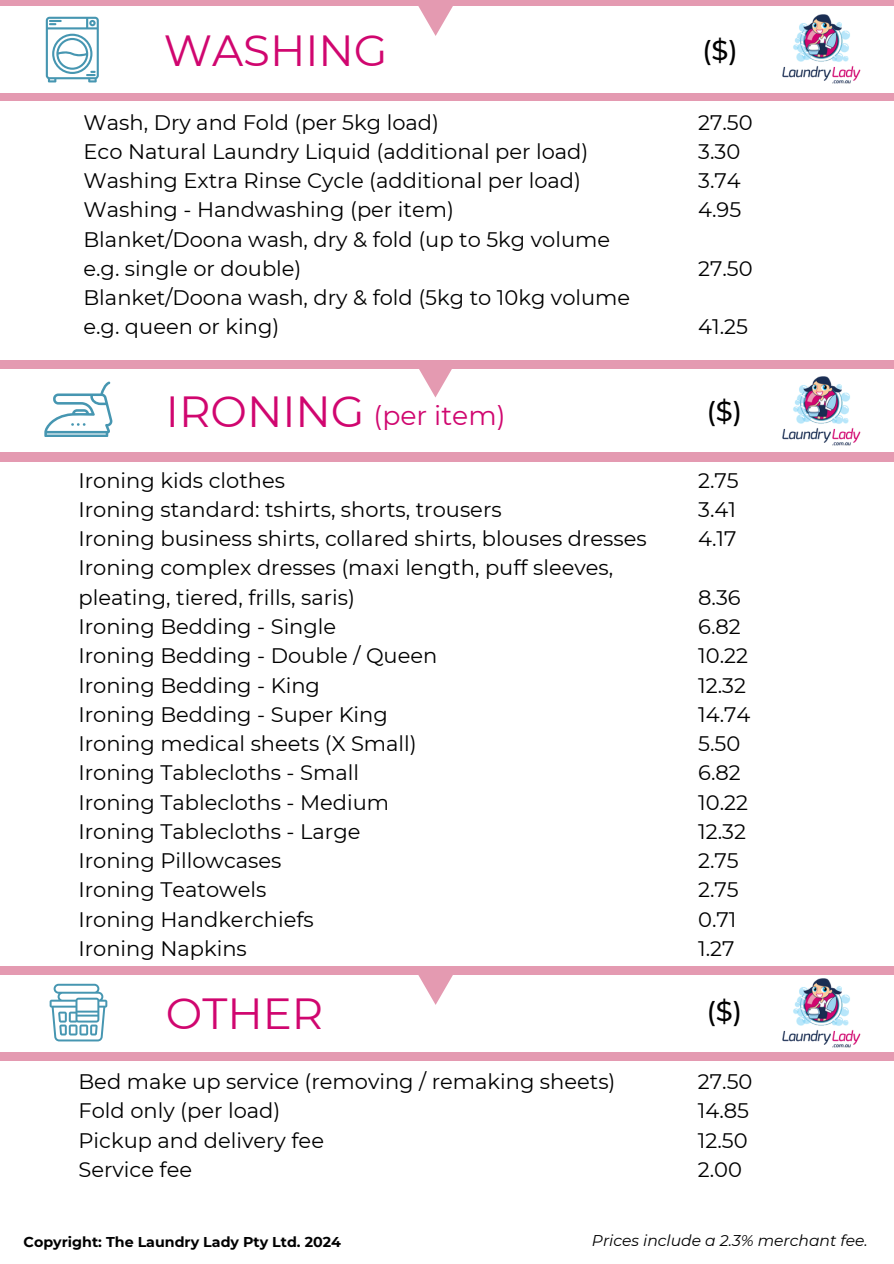
<style>
.page{position:relative;width:894px;height:1264px;background:#fff}
.page>*{position:absolute;margin:0;border:0;box-sizing:border-box;transform-origin:0 0}
.t1{font:43.5px "Montserrat";color:#d0066f}
.t2{font:500 27.3px "Montserrat";color:#000}
.t3{font:26.7px "Montserrat";color:#d0066f}
.t4{font:21px "Montserrat";color:#000}
.t5{font:italic 15.6px "Montserrat";color:#000}
.t6{font:700 14.25px "Montserrat";color:#000}
</style>
<div class="page">
<div style="left:0;top:93px;width:893px;height:7px;background:#e49ab1"></div>
<div style="left:0;top:0;width:893px;height:6px;background:#e49ab1"></div>
<svg style="left:46px;top:17px;width:53px;height:65px"></svg>
<div style="left:0;top:452px;width:893px;height:9px;background:#e49ab1"></div>
<svg style="left:44px;top:381px;width:68px;height:55px"></svg>
<div style="left:0;top:360px;width:893px;height:9px;background:#e49ab1"></div>
<svg style="left:419px;top:369px;width:33px;height:28px"></svg>
<img style="left:763px;top:14px;width:118px;height:87px">
<div style="left:0;top:966px;width:893px;height:8px;background:#e49ab1"></div>
<svg style="left:50px;top:983px;width:57px;height:58px"></svg>
<div style="left:0;top:1052px;width:893px;height:8px;background:#e49ab1"></div>
<img style="left:763px;top:376px;width:118px;height:86px">
<img style="left:763px;top:974px;width:118px;height:87px">
<svg style="left:418px;top:6px;width:35px;height:30px"></svg>
<svg style="left:418px;top:974px;width:35px;height:30px"></svg>
<p class="t1" style="left:164px;top:23px;width:225px">WASHING</p>
<p class="t4" style="left:83px;top:109px;width:357px">Wash, Dry and Fold (per 5kg load)</p>
<p class="t4" style="left:83px;top:138px;width:506px">Eco Natural Laundry Liquid (additional per load)</p>
<p class="t4" style="left:83px;top:168px;width:499px">Washing Extra Rinse Cycle (additional per load)</p>
<p class="t4" style="left:83px;top:197px;width:372px">Washing - Handwashing (per item)</p>
<p class="t4" style="left:83px;top:226px;width:528px">Blanket/Doona wash, dry &amp; fold (up to 5kg volume</p>
<p class="t4" style="left:83px;top:255px;width:219px">e.g. single or double)</p>
<p class="t4" style="left:83px;top:285px;width:548px">Blanket/Doona wash, dry &amp; fold (5kg to 10kg volume</p>
<p class="t4" style="left:83px;top:314px;width:197px">e.g. queen or king)</p>
<p class="t2" style="left:702px;top:34px;width:37px">($)</p>
<p class="t4" style="left:698px;top:109px;width:56px">27.50</p>
<p class="t4" style="left:698px;top:138px;width:44px">3.30</p>
<p class="t4" style="left:698px;top:168px;width:44px">3.74</p>
<p class="t4" style="left:698px;top:197px;width:44px">4.95</p>
<p class="t4" style="left:698px;top:255px;width:56px">27.50</p>
<p class="t4" style="left:698px;top:314px;width:51px">41.25</p>
<p class="t1" style="left:166px;top:385px;width:200px">IRONING</p>
<p class="t3" style="left:373px;top:399px;width:133px">(per item)</p>
<p class="t2" style="left:706px;top:394px;width:37px">($)</p>
<p class="t4" style="left:78px;top:467px;width:208px">Ironing kids clothes</p>
<p class="t4" style="left:78px;top:496px;width:424px">Ironing standard: tshirts, shorts, trousers</p>
<p class="t4" style="left:78px;top:526px;width:569px">Ironing business shirts, collared shirts, blouses dresses</p>
<p class="t4" style="left:78px;top:555px;width:536px">Ironing complex dresses (maxi length, puff sleeves,</p>
<p class="t4" style="left:78px;top:584px;width:278px">pleating, tiered, frills, saris)</p>
<p class="t4" style="left:78px;top:613px;width:259px">Ironing Bedding - Single</p>
<p class="t4" style="left:78px;top:643px;width:360px">Ironing Bedding - Double / Queen</p>
<p class="t4" style="left:78px;top:672px;width:243px">Ironing Bedding - King</p>
<p class="t4" style="left:78px;top:701px;width:311px">Ironing Bedding - Super King</p>
<p class="t4" style="left:78px;top:730px;width:340px">Ironing medical sheets (X Small)</p>
<p class="t4" style="left:78px;top:760px;width:282px">Ironing Tablecloths - Small</p>
<p class="t4" style="left:78px;top:789px;width:312px">Ironing Tablecloths - Medium</p>
<p class="t4" style="left:78px;top:818px;width:283px">Ironing Tablecloths - Large</p>
<p class="t4" style="left:78px;top:847px;width:204px">Ironing Pillowcases</p>
<p class="t4" style="left:78px;top:877px;width:189px">Ironing Teatowels</p>
<p class="t4" style="left:78px;top:906px;width:237px">Ironing Handkerchiefs</p>
<p class="t4" style="left:78px;top:935px;width:170px">Ironing Napkins</p>
<p class="t4" style="left:698px;top:467px;width:42px">2.75</p>
<p class="t4" style="left:698px;top:496px;width:39px">3.41</p>
<p class="t4" style="left:698px;top:526px;width:40px">4.17</p>
<p class="t4" style="left:698px;top:584px;width:44px">8.36</p>
<p class="t4" style="left:698px;top:613px;width:44px">6.82</p>
<p class="t4" style="left:698px;top:643px;width:51px">10.22</p>
<p class="t4" style="left:698px;top:672px;width:49px">12.32</p>
<p class="t4" style="left:698px;top:701px;width:54px">14.74</p>
<p class="t4" style="left:698px;top:730px;width:44px">5.50</p>
<p class="t4" style="left:698px;top:760px;width:44px">6.82</p>
<p class="t4" style="left:698px;top:789px;width:51px">10.22</p>
<p class="t4" style="left:698px;top:818px;width:49px">12.32</p>
<p class="t4" style="left:698px;top:847px;width:42px">2.75</p>
<p class="t4" style="left:698px;top:877px;width:42px">2.75</p>
<p class="t4" style="left:698px;top:906px;width:40px">0.71</p>
<p class="t4" style="left:698px;top:935px;width:38px">1.27</p>
<p class="t1" style="left:166px;top:987px;width:159px">OTHER</p>
<p class="t2" style="left:706px;top:994px;width:37px">($)</p>
<p class="t4" style="left:78px;top:1068px;width:538px">Bed make up service (removing / remaking sheets)</p>
<p class="t4" style="left:78px;top:1097px;width:203px">Fold only (per load)</p>
<p class="t4" style="left:78px;top:1127px;width:247px">Pickup and delivery fee</p>
<p class="t4" style="left:78px;top:1156px;width:115px">Service fee</p>
<p class="t4" style="left:697px;top:1068px;width:56px">27.50</p>
<p class="t4" style="left:697px;top:1097px;width:53px">14.85</p>
<p class="t4" style="left:697px;top:1127px;width:51px">12.50</p>
<p class="t4" style="left:697px;top:1156px;width:46px">2.00</p>
<p class="t6" style="left:24px;top:1232px;width:319px">Copyright: The Laundry Lady Pty Ltd. 2024</p>
<p class="t5" style="left:591px;top:1230px;width:277px">Prices include a 2.3% merchant fee.</p>
</div>
